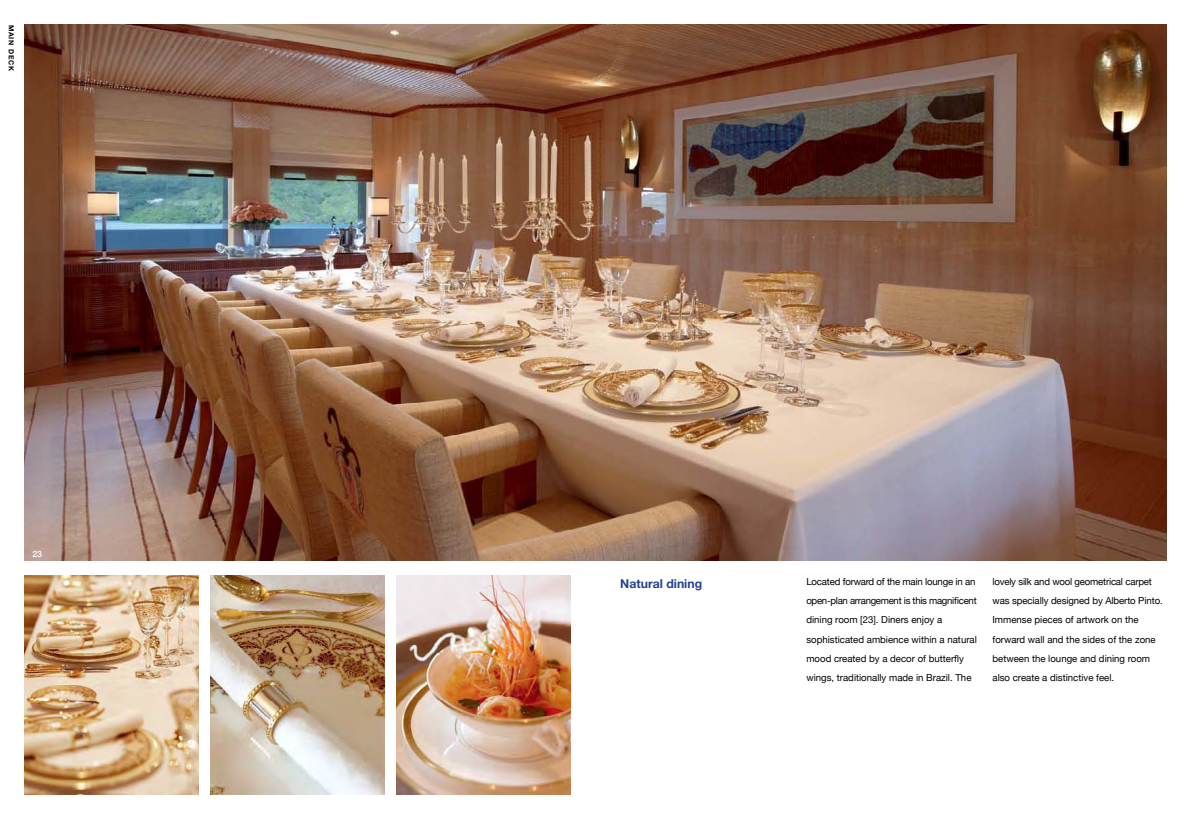
<style>
.page{position:relative;width:1191px;height:819px;background:#fff}
.page>*{position:absolute;margin:0;border:0;box-sizing:border-box;transform-origin:0 0}
.t1{font:700 12.25px "Helvetica Neue";color:#25408f}
.t2{font:9.62px/19.2px "Helvetica Neue";color:#000}
.t3{font:500 8.75px "Helvetica Neue";color:#fff}
.t4{font:700 7px "Helvetica Neue";letter-spacing:.1em;color:#000}
</style>
<div class="page">
<img style="left:25px;top:25px;width:1141px;height:536px">
<img style="left:25px;top:575px;width:173px;height:219px">
<img style="left:211px;top:575px;width:173px;height:219px">
<img style="left:397px;top:575px;width:173px;height:219px">
<p class="t4" style="left:16px;top:25px;width:47px;rotate:90deg">Main deck</p>
<p class="t3" style="left:32px;top:548px;width:11px">23</p>
<p class="t1" style="left:620px;top:575px;width:83px">Natural dining</p>
<p class="t2" style="left:806px;top:571px;width:172px">Located forward of the main lounge in an open-plan arrangement is this magnificent dining room [23]. Diners enjoy a sophisticated ambience within a natural mood created by a decor of butterfly wings, traditionally made in Brazil. The</p>
<p class="t2" style="left:992px;top:571px;width:172px">lovely silk and wool geometrical carpet was specially designed by Alberto Pinto.<br>Immense pieces of artwork on the forward wall and the sides of the zone between the lounge and dining room also create a distinctive feel.</p>
</div>
